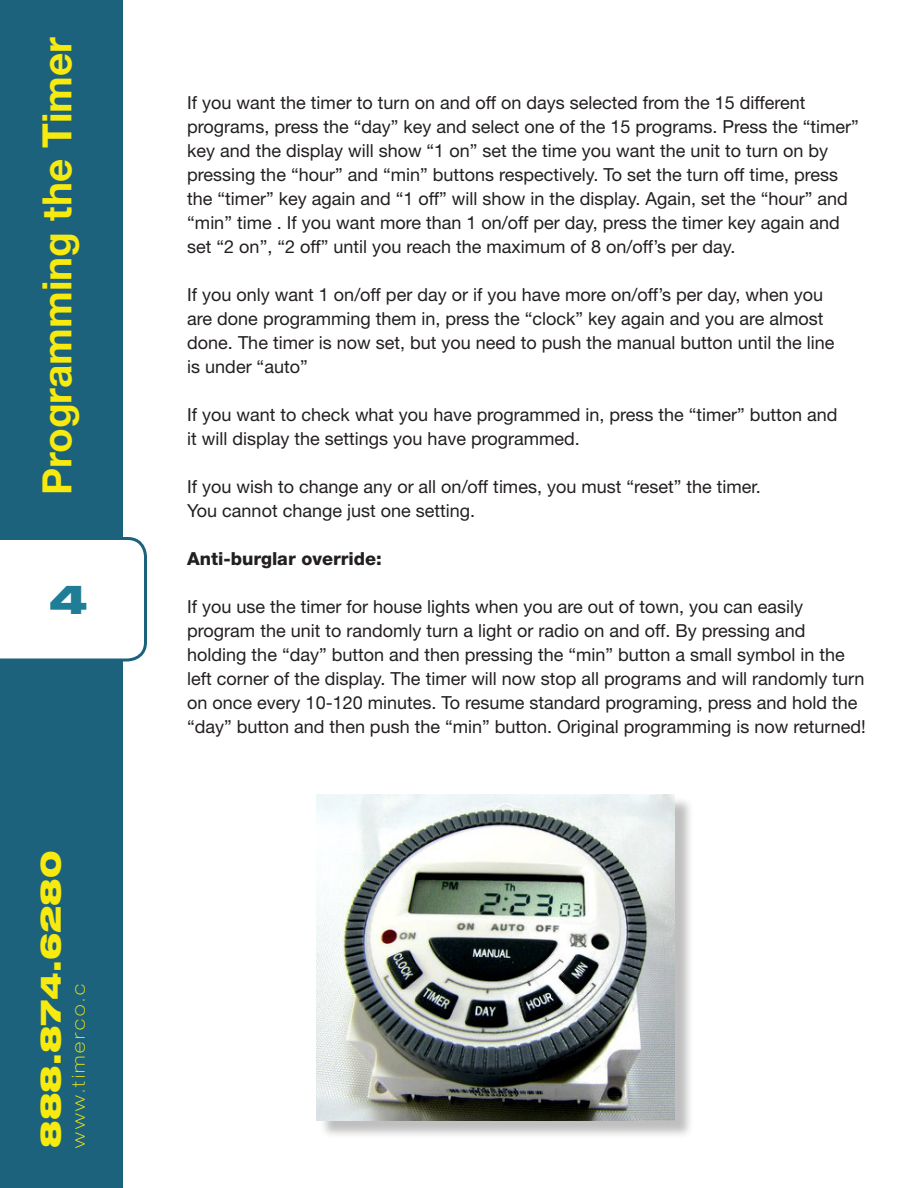
<style>
.page{position:relative;width:918px;height:1188px;background:#fff}
.page>*{position:absolute;margin:0;border:0;box-sizing:border-box;transform-origin:0 0}
.t1{font:700 40.5px "Helvetica Neue LT Std";color:#f7ea0f}
.t2{font:900 expanded 40.5px "Helvetica Neue LT Std";color:#207d96}
.t3{font:900 expanded 28.5px "Helvetica Neue LT Std";color:#f7ea0f}
.t4{font:18px/24px "Helvetica Neue LT Std";color:#231f20}
.t5{font:800 18px "Helvetica Neue LT Std";color:#231f20}
.t6{font:100 expanded 18px "Helvetica Neue LT Std";letter-spacing:.15em;color:#f7ea0f}
</style>
<div class="page">
<div style="left:0;top:0;width:122px;height:1188px;background:#1d627c"></div>
<svg style="left:0;top:537px;width:147px;height:125px"></svg>
<div style="left:319px;top:796px;width:375px;height:343px;background:#231f20;opacity:.29"></div>
<img style="left:317px;top:794px;width:358px;height:326px">
<p class="t1" style="left:32px;top:495px;width:460px;rotate:-90deg">Programming the Timer</p>
<p class="t2" style="left:49px;top:573px;width:41px">4</p>
<p class="t3" style="left:32px;top:1148px;width:298px;rotate:-90deg">888.874.6280</p>
<p class="t6" style="left:68px;top:1148px;width:165px;rotate:-90deg">www.timerco.c</p>
<p class="t4" style="left:187px;top:90px;width:673px">If you want the timer to turn on and off on days selected from the 15 different programs, press the “day” key and select one of the 15 programs. Press the “timer” key and the display will show “1 on” set the time you want the unit to turn on by pressing the “hour” and “min” buttons respectively. To set the turn off time, press the “timer” key again and “1 off” will show in the display. Again, set the “hour” and “min” time . If you want more than 1 on/off per day, press the timer key again and set “2 on”, “2 off” until you reach the maximum of 8 on/off’s per day.</p>
<p class="t4" style="left:187px;top:282px;width:637px">If you only want 1 on/off per day or if you have more on/off’s per day, when you</p>
<p class="t4" style="left:187px;top:306px;width:649px">are done programming them in, press the “clock” key again and you are almost done. The timer is now set, but you need to push the manual button until the line</p>
<p class="t4" style="left:187px;top:354px;width:122px">is under “auto”</p>
<p class="t4" style="left:187px;top:402px;width:652px">If you want to check what you have programmed in, press the “timer” button and</p>
<p class="t4" style="left:187px;top:426px;width:394px">it will display the settings you have programmed.</p>
<p class="t4" style="left:187px;top:474px;width:575px">If you wish to change any or all on/off times, you must “reset” the timer.</p>
<p class="t4" style="left:187px;top:498px;width:289px">You cannot change just one setting.</p>
<p class="t5" style="left:187px;top:548px;width:196px">Anti-burglar override:</p>
<p class="t4" style="left:187px;top:594px;width:679px">If you use the timer for house lights when you are out of town, you can easily program the unit to randomly turn a light or radio on and off. By pressing and holding the “day” button and then pressing the “min” button a small symbol in the left corner of the display. The timer will now stop all programs and will randomly turn on once every 10-120 minutes. To resume standard programing, press and hold the</p>
<p class="t4" style="left:187px;top:714px;width:680px">“day” button and then push the “min” button. Original programming is now returned!</p>
</div>
